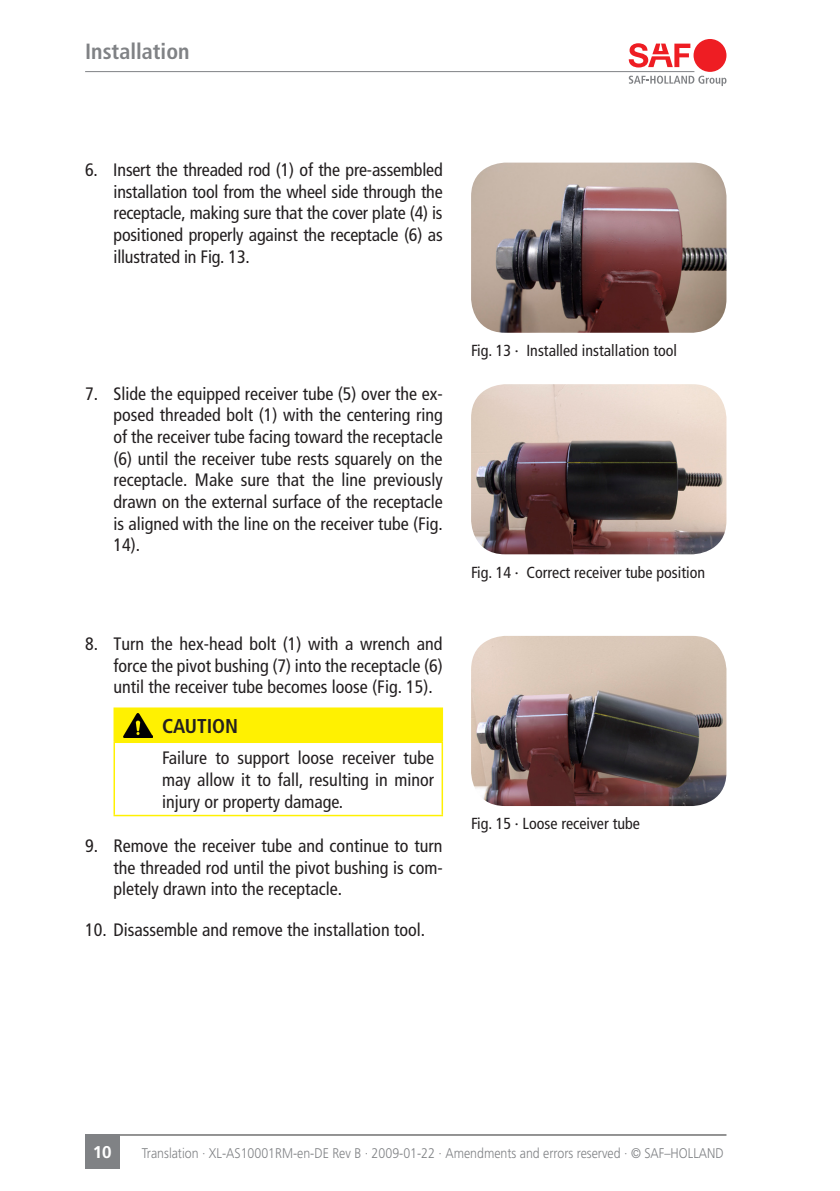
<style>
.page{position:relative;width:840px;height:1191px;background:#fff}
.page>*{position:absolute;margin:0;border:0;box-sizing:border-box;transform-origin:0 0}
.t1{font:700 condensed 22px "Frutiger LT Std";color:#808285}
.Warnung___Vorsicht{font:700 condensed 20px "Frutiger LT Std";color:#231f20}
.Aufzählung_3{font:condensed 18px/21.6px "Frutiger LT Std";color:#231f20;text-align:justify}
.t2{font:700 17px "Frutiger LT Std";color:#fff}
.t3{font:condensed 16px "Frutiger LT Std";color:#231f20}
.t4{font:300 14px "Frutiger LT Std";color:#808285;scale:.89 1}
</style>
<div class="page">
<hr style="left:85px;top:1134px;width:641px;height:1px;background:#666">
<div style="left:85px;top:1134px;width:34px;height:34px;background:#808285"></div>
<hr style="left:85px;top:71px;width:609px;height:1px;background:#808285">
<svg style="left:628px;top:76px;width:98px;height:10px"></svg>
<div style="left:693px;top:39px;width:33px;height:33px;background:#ee1d23;border-radius:50%"></div>
<svg style="left:628px;top:43px;width:62px;height:24px"></svg>
<div style="left:115px;top:709px;width:326px;height:32px;background:#fff101"></div>
<hr style="left:113px;top:743px;width:2px;height:71px;background:#fff101">
<hr style="left:441px;top:743px;width:2px;height:71px;background:#fff101">
<hr style="left:113px;top:814px;width:41px;height:2px;background:#fff101">
<hr style="left:154px;top:814px;width:289px;height:2px;background:#fff101">
<hr style="left:154px;top:707px;width:289px;height:2px;background:#fff101">
<hr style="left:441px;top:709px;width:2px;height:32px;background:#fff101">
<hr style="left:154px;top:741px;width:289px;height:2px;background:#fff101">
<hr style="left:113px;top:707px;width:41px;height:2px;background:#fff101">
<hr style="left:113px;top:709px;width:2px;height:32px;background:#fff101">
<hr style="left:153px;top:709px;width:2px;height:32px;background:#fff101">
<hr style="left:113px;top:741px;width:41px;height:2px;background:#fff101">
<img style="left:471px;top:163px;width:255px;height:170px">
<img style="left:471px;top:384px;width:255px;height:170px">
<img style="left:471px;top:636px;width:255px;height:170px">
<img style="left:124px;top:713px;width:28px;height:24px">
<p class="t1" style="left:85px;top:38px;width:106px">Installation</p>
<p class="Aufzählung_3" style="left:113px;top:159px;width:330px;text-indent:-28px">6. Insert the threaded rod (1) of the pre-assembled installation tool from the wheel side through the receptacle, making sure that the cover plate (4) is positioned properly against the receptacle (6) as illustrated in Fig. 13.</p>
<p class="Aufzählung_3" style="left:113px;top:383px;width:330px;text-indent:-28px">7. Slide the equipped receiver tube (5) over the ex&shy;posed threaded bolt (1) with the centering ring of the receiver tube facing toward the receptacle (6) until the receiver tube rests squarely on the receptacle. Make sure that the line previously drawn on the external surface of the receptacle is aligned with the line on the receiver tube (Fig.<br>14).</p>
<p class="Aufzählung_3" style="left:113px;top:633px;width:330px;text-indent:-28px">8. Turn the hex-head bolt (1) with a wrench and force the pivot bushing (7) into the receptacle (6) until the receiver tube becomes loose (Fig. 15).</p>
<p class="Warnung___Vorsicht" style="left:162px;top:714px;width:78px">CAUTION</p>
<p class="Aufzählung_3" style="left:162px;top:746px;width:273px">Failure to support loose receiver tube may allow it to fall, resulting in minor injury or property damage.</p>
<p class="Aufzählung_3" style="left:113px;top:835px;width:330px;text-indent:-28px">9. Remove the receiver tube and continue to turn the threaded rod until the pivot bushing is com&shy;pletely drawn into the receptacle.</p>
<p class="Aufzählung_3" style="left:85px;top:919px;width:341px">10. Disassemble and remove the installation tool.</p>
<p class="t3" style="left:471px;top:341px;width:207px">Fig. 13 · Installed installation tool</p>
<p class="t3" style="left:471px;top:563px;width:235px">Fig. 14 · Correct receiver tube position</p>
<p class="t3" style="left:471px;top:814px;width:170px">Fig. 15 · Loose receiver tube</p>
<p class="t2" style="left:93px;top:1141px;width:20px">10</p>
<p class="t4" style="left:142px;top:1144px;width:654px">Translation · XL-AS10001RM-en-DE Rev B · 2009-01-22 · Amendments and errors reserved · © SAF–HOLLAND</p>
</div>
